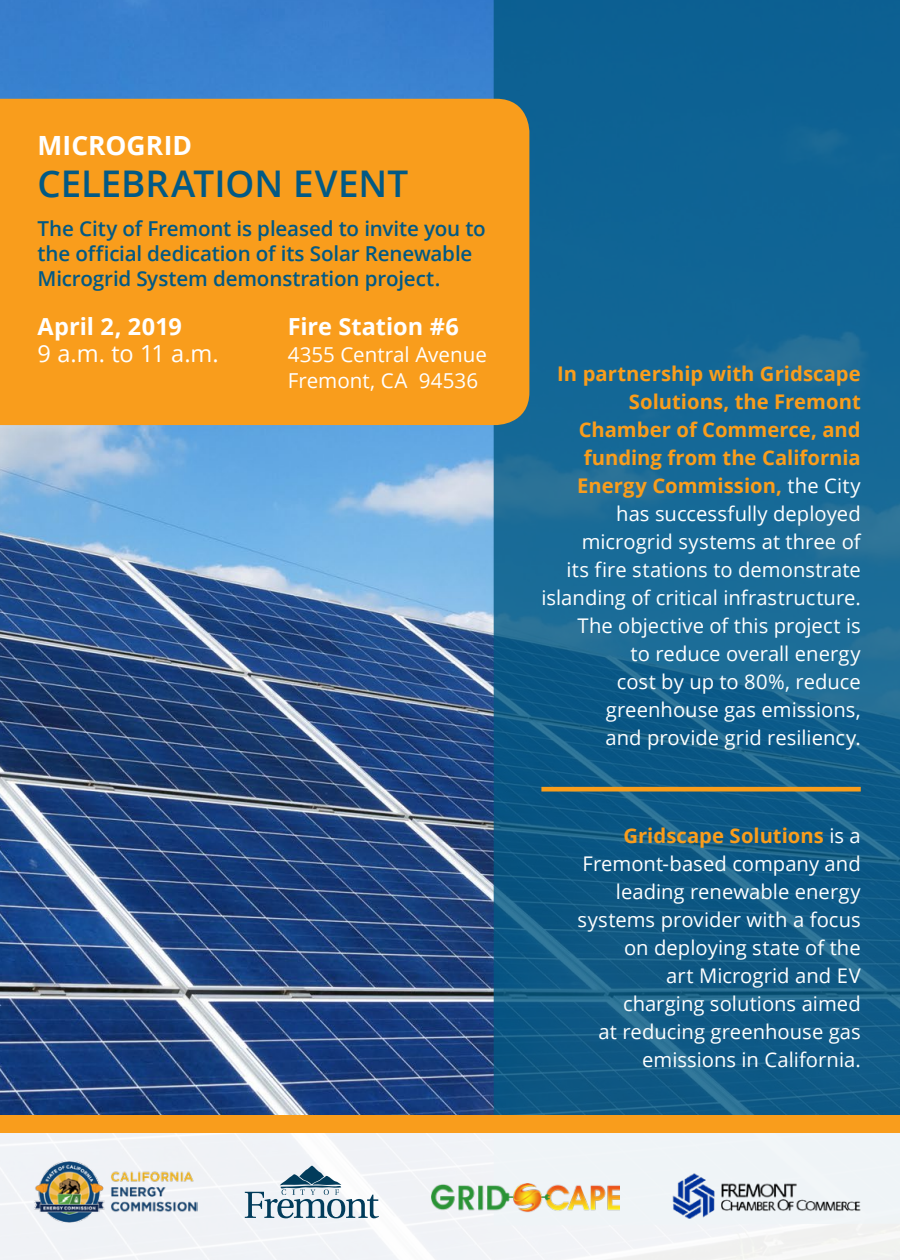
<style>
.page{position:relative;width:900px;height:1260px;background:#fff}
.page>*{position:absolute;margin:0;border:0;box-sizing:border-box;transform-origin:0 0}
.t1{font:600 36.75px "Open Sans";color:#025984}
.t2{font:700 26.5px "Open Sans";color:#fff}
.t3{font:700 23.5px "Open Sans";color:#fff}
.t4{font:23.5px "Open Sans";color:#fff}
.t5{font:600 20.5px/25px "Open Sans";letter-spacing:-.01em;color:#025984}
.t6{font:20.5px/26.5px "Open Sans";color:#fff}
.t7{font:20.25px/28px "Open Sans";color:#fff;text-align:right}
.s1{font-weight:700;color:#f99d1c}
</style>
<div class="page">
<img style="left:0;top:0;width:494px;height:1115px">
<svg style="left:494px;top:0;width:406px;height:1115px;background:#12628f"></svg>
<div style="left:0;top:99px;width:529px;height:326px;background:#f99d1c"></div>
<div style="left:0;top:1133px;width:900px;height:127px;background:#f0f3f7"></div>
<svg style="left:245px;top:1165px;width:134px;height:53px"></svg>
<img style="left:34px;top:1161px;width:163px;height:62px">
<img style="left:432px;top:1184px;width:188px;height:28px">
<img style="left:672px;top:1173px;width:189px;height:45px">
<div style="left:541px;top:787px;width:320px;height:5px;background:#f99d1c"></div>
<div style="left:0;top:1115px;width:900px;height:18px;background:#f99d1c"></div>
<h2 class="t2" style="left:38px;top:127px;width:156px">MICROGRID</h2>
<h1 class="t1" style="left:38px;top:158px;width:372px">CELEBRATION EVENT</h1>
<p class="t5" style="left:38px;top:216px;width:450px">The City of Fremont is pleased to invite you to the official dedication of its Solar Renewable<br>Microgrid System demonstration project.</p>
<p class="t3" style="left:38px;top:310px;width:146px">April 2, 2019</p>
<p class="t4" style="left:38px;top:337px;width:183px">9 a.m. to 11 a.m.</p>
<p class="t3" style="left:288px;top:310px;width:173px">Fire Station #6</p>
<p class="t6" style="left:288px;top:341px;width:201px">4355 Central Avenue<br>Fremont, CA 94536</p>
<p class="t7" style="left:542px;top:359px;width:321px"><span class="s1">In partnership with Gridscape<br>Solutions, the Fremont<br>Chamber of Commerce, and funding from the California<br>Energy Commission,</span> the City has successfully deployed microgrid systems at three of<br>its fire stations to demonstrate islanding of critical infrastructure.<br>The objective of this project is<br>to reduce overall energy<br>cost by up to 80%, reduce greenhouse gas emissions,<br>and provide grid resiliency.</p>
<p class="t7" style="left:577px;top:821px;width:285px"><span class="s1">Gridscape Solutions</span> is a<br>Fremont-based company and leading renewable energy systems provider with a focus on deploying state of the<br>art Microgrid and EV<br>charging solutions aimed<br>at reducing greenhouse gas emissions in California.</p>
</div>
